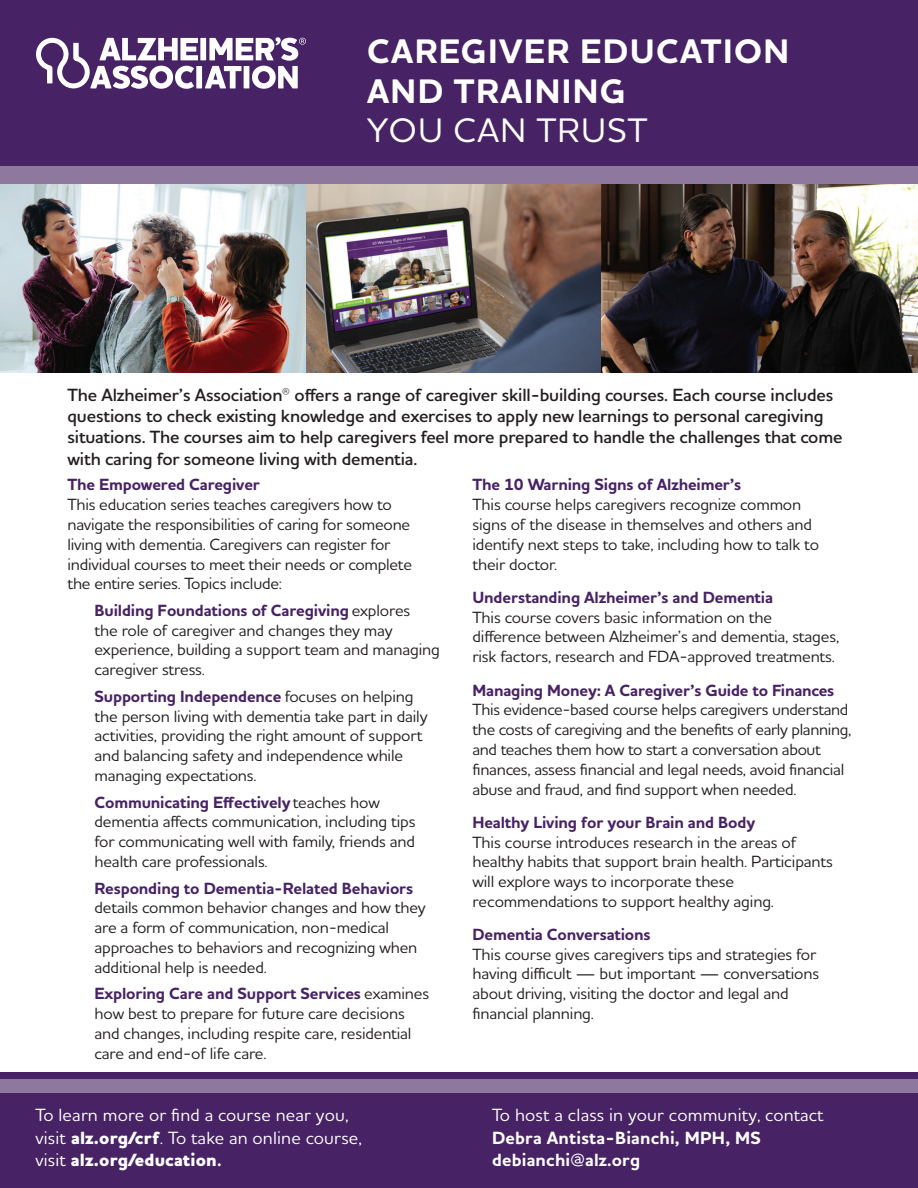
<style>
.page{position:relative;width:918px;height:1188px;background:#fff}
.page>*{position:absolute;margin:0;border:0;box-sizing:border-box;transform-origin:0 0}
.t1{font:700 34.65px/39.6px "Houschka Alt Pro";letter-spacing:.04em;color:#fff}
.t2{font:500 34.65px "Houschka Alt Pro";letter-spacing:.04em;color:#fff}
.t3{font:600 18px/21.3px "Houschka Alt Pro";letter-spacing:-.01em;color:#231f20}
.t4{font:500 18px/22.5px "Houschka Alt Pro";letter-spacing:.01em;color:#fff}
.t5{font:700 18px/21.6px "Houschka Alt Pro";letter-spacing:.01em;color:#fff}
.t6{font:500 16.5px/19.8px "Houschka Alt Pro";letter-spacing:-.01em;color:#231f20}
.t7{font:700 16.5px "Houschka Alt Pro";letter-spacing:-.01em;color:#472265}
.s1{font-weight:500}
.s2{font-weight:700;color:#472265}
.s3{font-weight:800}
.s4{font-weight:700}
</style>
<div class="page">
<img style="left:0;top:183px;width:306px;height:190px">
<img style="left:600px;top:183px;width:318px;height:190px">
<img style="left:306px;top:183px;width:294px;height:190px">
<div style="left:0;top:0;width:918px;height:166px;background:#472265"></div>
<div style="left:0;top:166px;width:918px;height:17px;background:#8e789d"></div>
<div style="left:0;top:1072px;width:918px;height:116px;background:#472265"></div>
<div style="left:0;top:1079px;width:918px;height:14px;background:#8e789d"></div>
<div style="left:200px;top:38px;width:6px;height:22px;background:#fff"></div>
<div style="left:196px;top:66px;width:6px;height:22px;background:#fff"></div>
<svg style="left:36px;top:37px;width:162px;height:52px"></svg>
<svg style="left:205px;top:37px;width:101px;height:52px"></svg>
<h1 class="t1" style="left:367px;top:32px;width:423px">CAREGIVER EDUCATION<br>AND TRAINING</h1>
<h1 class="t2" style="left:367px;top:108px;width:282px">YOU CAN TRUST</h1>
<p class="t3" style="left:68px;top:385px;width:777px">The Alzheimer’s Association<span class="s1">®</span> offers a range of caregiver skill-building courses. Each course includes questions to check existing knowledge and exercises to apply new learnings to personal caregiving situations. The courses aim to help caregivers feel more prepared to handle the challenges that come with caring for someone living with dementia.</p>
<p class="t7" style="left:68px;top:474px;width:194px">The Empowered Caregiver</p>
<p class="t6" style="left:68px;top:494px;width:346px">This education series teaches caregivers how to navigate the responsibilities of caring for someone living with dementia. Caregivers can register for individual courses to meet their needs or complete the entire series. Topics include:</p>
<p class="t6" style="left:94px;top:600px;width:347px"><span class="s2">Building Foundations of Caregiving</span> explores<br>the role of caregiver and changes they may experience, building a support team and managing caregiver stress.</p>
<p class="t6" style="left:94px;top:686px;width:335px"><span class="s2">Supporting Independence</span> focuses on helping the person living with dementia take part in daily activities, providing the right amount of support and balancing safety and independence while managing expectations.</p>
<p class="t6" style="left:94px;top:792px;width:322px"><span class="s2">Communicating Effectively</span> teaches how dementia affects communication, including tips for communicating well with family, friends and health care professionals.</p>
<p class="t7" style="left:94px;top:877px;width:320px">Responding to Dementia-Related Behaviors</p>
<p class="t6" style="left:94px;top:897px;width:333px">details common behavior changes and how they are a form of communication, non-medical approaches to behaviors and recognizing when additional help is needed.</p>
<p class="t6" style="left:94px;top:983px;width:336px"><span class="s2">Exploring Care and Support Services</span> examines how best to prepare for future care decisions and changes, including respite care, residential care and end-of life care.</p>
<p class="t7" style="left:472px;top:474px;width:270px">The 10 Warning Signs of Alzheimer’s</p>
<p class="t6" style="left:472px;top:494px;width:348px">This course helps caregivers recognize common signs of the disease in themselves and others and identify next steps to take, including how to talk to their doctor.</p>
<p class="t7" style="left:472px;top:587px;width:302px">Understanding Alzheimer’s and Dementia</p>
<p class="t6" style="left:472px;top:607px;width:368px">This course covers basic information on the difference between Alzheimer’s and dementia, stages, risk factors, research and FDA-approved treatments.</p>
<p class="t7" style="left:472px;top:679px;width:363px">Managing Money: A Caregiver’s Guide to Finances</p>
<p class="t6" style="left:472px;top:699px;width:380px">This evidence-based course helps caregivers understand the costs of caregiving and the benefits of early planning, and teaches them how to start a conversation about finances, assess financial and legal needs, avoid financial abuse and fraud, and find support when needed.</p>
<p class="t7" style="left:472px;top:812px;width:284px">Healthy Living for your Brain and Body</p>
<p class="t6" style="left:472px;top:832px;width:362px">This course introduces research in the areas of healthy habits that support brain health. Participants will explore ways to incorporate these recommendations to support healthy aging.</p>
<p class="t7" style="left:472px;top:924px;width:180px">Dementia Conversations</p>
<p class="t6" style="left:472px;top:944px;width:348px">This course gives caregivers tips and strategies for having difficult — but important — conversations about driving, visiting the doctor and legal and financial planning.</p>
<p class="t4" style="left:36px;top:1104px;width:328px">To learn more or find a course near you, visit <span class="s3">alz.org/crf</span>. To take an online course, visit <span class="s3">alz.org/education</span><span class="s4">.</span></p>
<p class="t4" style="left:492px;top:1104px;width:333px">To host a class in your community, contact</p>
<p class="t5" style="left:492px;top:1127px;width:270px">Debra Antista-Bianchi, MPH, MS debianchi@alz.org</p>
</div>
